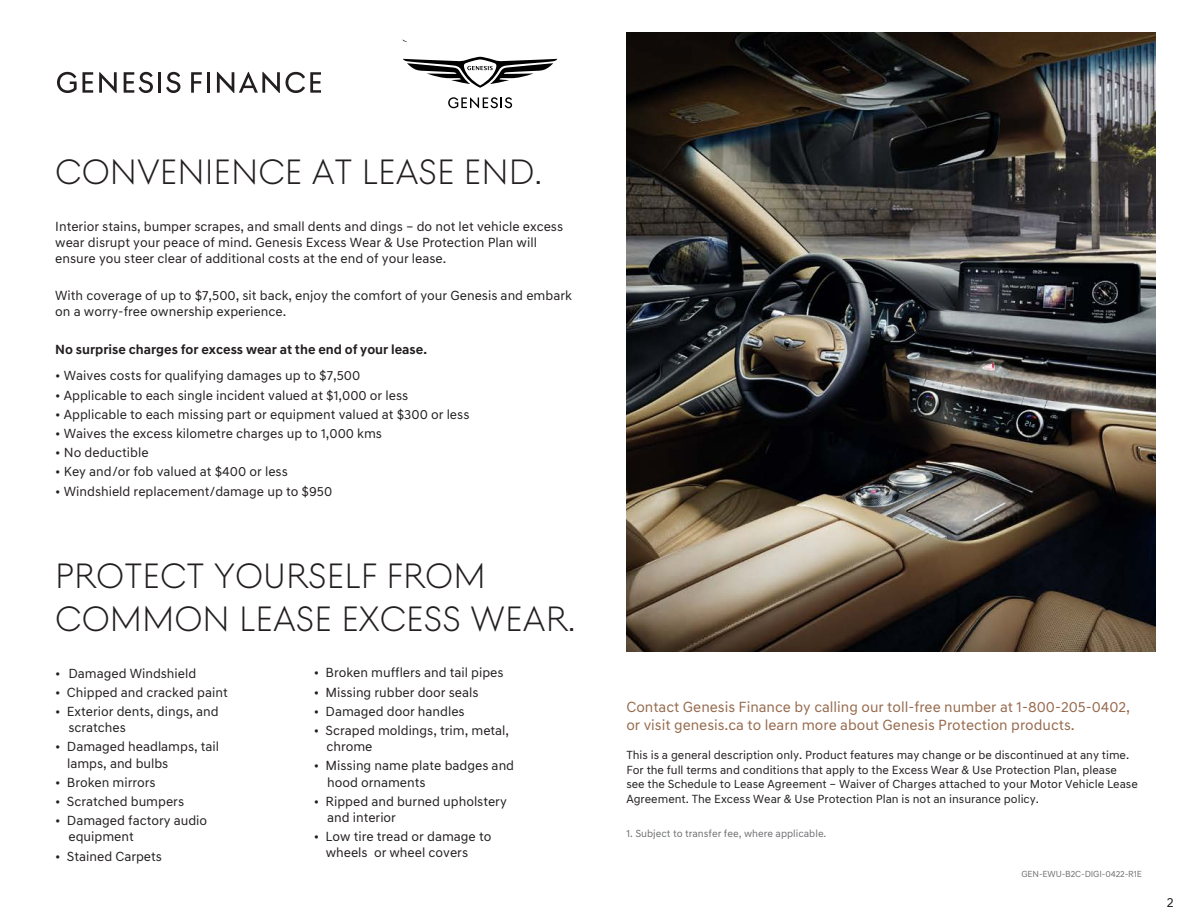
<style>
.page{position:relative;width:1188px;height:918px;background:#fff}
.page>*{position:absolute;margin:0;border:0;box-sizing:border-box;transform-origin:0 0}
.t1{font:300 36px/43.2px "Genesis Sans Head";color:#231f20}
.t2{font:15px/18px "Genesis Sans Text";color:#966a4d}
.t3{font:13.5px/16.2px "Genesis Sans Text";color:#231f20}
.t4{font:700 13.5px "Genesis Sans Text";color:#231f20}
.t5{font:12px/14.4px "Genesis Sans Text";color:#231f20}
.t6{font:10.5px "Genesis Sans Text";color:#6e6f72}
.t7{font:9px "Genesis Sans Text";letter-spacing:-.01em;color:#6e6f72}
</style>
<div class="page">
<img style="left:626px;top:32px;width:530px;height:619px">
<svg style="left:403px;top:57px;width:154px;height:31px"></svg>
<svg style="left:448px;top:97px;width:64px;height:11px"></svg>
<svg style="left:57px;top:72px;width:36px;height:21px"></svg>
<svg style="left:99px;top:72px;width:18px;height:21px"></svg>
<svg style="left:124px;top:72px;width:29px;height:21px"></svg>
<hr style="left:158px;top:72px;width:3px;height:21px;background:#231f20">
<svg style="left:166px;top:72px;width:14px;height:21px"></svg>
<svg style="left:191px;top:72px;width:11px;height:21px"></svg>
<hr style="left:207px;top:72px;width:3px;height:21px;background:#231f20">
<svg style="left:217px;top:72px;width:63px;height:21px"></svg>
<svg style="left:286px;top:72px;width:35px;height:21px"></svg>
<h1 class="t1" style="left:55px;top:150px;width:489px">CONVENIENCE AT LEASE END.</h1>
<p class="t3" style="left:55px;top:218px;width:509px">Interior stains, bumper scrapes, and small dents and dings – do not let vehicle excess wear disrupt your peace of mind. Genesis Excess Wear &amp; Use Protection Plan will ensure you steer clear of additional costs at the end of your lease.</p>
<p class="t3" style="left:55px;top:288px;width:518px">With coverage of up to $7,500, sit back, enjoy the comfort of your Genesis and embark on a worry-free ownership experience.</p>
<p class="t4" style="left:55px;top:341px;width:373px">No surprise charges for excess wear at the end of your lease.</p>
<p class="t3" style="left:55px;top:368px;width:307px">• Waives costs for qualifying damages up to $7,500</p>
<p class="t3" style="left:55px;top:387px;width:355px">• Applicable to each single incident valued at $1,000 or less</p>
<p class="t3" style="left:55px;top:406px;width:416px">• Applicable to each missing part or equipment valued at $300 or less</p>
<p class="t3" style="left:55px;top:425px;width:328px">• Waives the excess kilometre charges up to 1,000 kms</p>
<p class="t3" style="left:55px;top:444px;width:95px">• No deductible</p>
<p class="t3" style="left:55px;top:464px;width:234px">• Key and/or fob valued at $400 or less</p>
<p class="t3" style="left:55px;top:483px;width:279px">• Windshield replacement/damage up to $950</p>
<h1 class="t1" style="left:55px;top:554px;width:522px">PROTECT YOURSELF FROM<br>COMMON LEASE EXCESS WEAR.</h1>
<p class="t3" style="left:55px;top:665px;width:143px">• Damaged Windshield</p>
<p class="t3" style="left:55px;top:684px;width:174px">• Chipped and cracked paint</p>
<p class="t3" style="left:68px;top:703px;width:152px;text-indent:-13px">• Exterior dents, dings, and scratches</p>
<p class="t3" style="left:67px;top:739px;width:154px;text-indent:-12px">• Damaged headlamps, tail lamps, and bulbs</p>
<p class="t3" style="left:55px;top:774px;width:102px">• Broken mirrors</p>
<p class="t3" style="left:55px;top:793px;width:130px">• Scratched bumpers</p>
<p class="t3" style="left:68px;top:813px;width:140px;text-indent:-13px">• Damaged factory audio equipment</p>
<p class="t3" style="left:55px;top:848px;width:108px">• Stained Carpets</p>
<p class="t3" style="left:314px;top:665px;width:191px">• Broken mufflers and tail pipes</p>
<p class="t3" style="left:314px;top:684px;width:166px">• Missing rubber door seals</p>
<p class="t3" style="left:314px;top:703px;width:152px">• Damaged door handles</p>
<p class="t3" style="left:326px;top:722px;width:184px;text-indent:-13px">• Scraped moldings, trim, metal, chrome</p>
<p class="t3" style="left:327px;top:758px;width:189px;text-indent:-13px">• Missing name plate badges and hood ornaments</p>
<p class="t3" style="left:327px;top:793px;width:181px;text-indent:-13px">• Ripped and burned upholstery and interior</p>
<p class="t3" style="left:326px;top:828px;width:167px;text-indent:-12px">• Low tire tread or damage to wheels or wheel covers</p>
<p class="t2" style="left:626px;top:698px;width:505px">Contact Genesis Finance by calling our toll-free number at 1-800-205-0402, or visit genesis.ca to learn more about Genesis Protection products.</p>
<p class="t5" style="left:626px;top:748px;width:513px">This is a general description only. Product features may change or be discontinued at any time.<br>For the full terms and conditions that apply to the Excess Wear &amp; Use Protection Plan, please see the Schedule to Lease Agreement – Waiver of Charges attached to your Motor Vehicle Lease Agreement. The Excess Wear &amp; Use Protection Plan is not an insurance policy.</p>
<p class="t6" style="left:626px;top:827px;width:202px">1. Subject to transfer fee, where applicable.</p>
<p class="t7" style="left:1021px;top:869px;width:122px">GEN-EWU-B2C-DIGI-0422-R1E</p>
<p class="t3" style="left:1167px;top:894px;width:8px">2</p>
</div>
